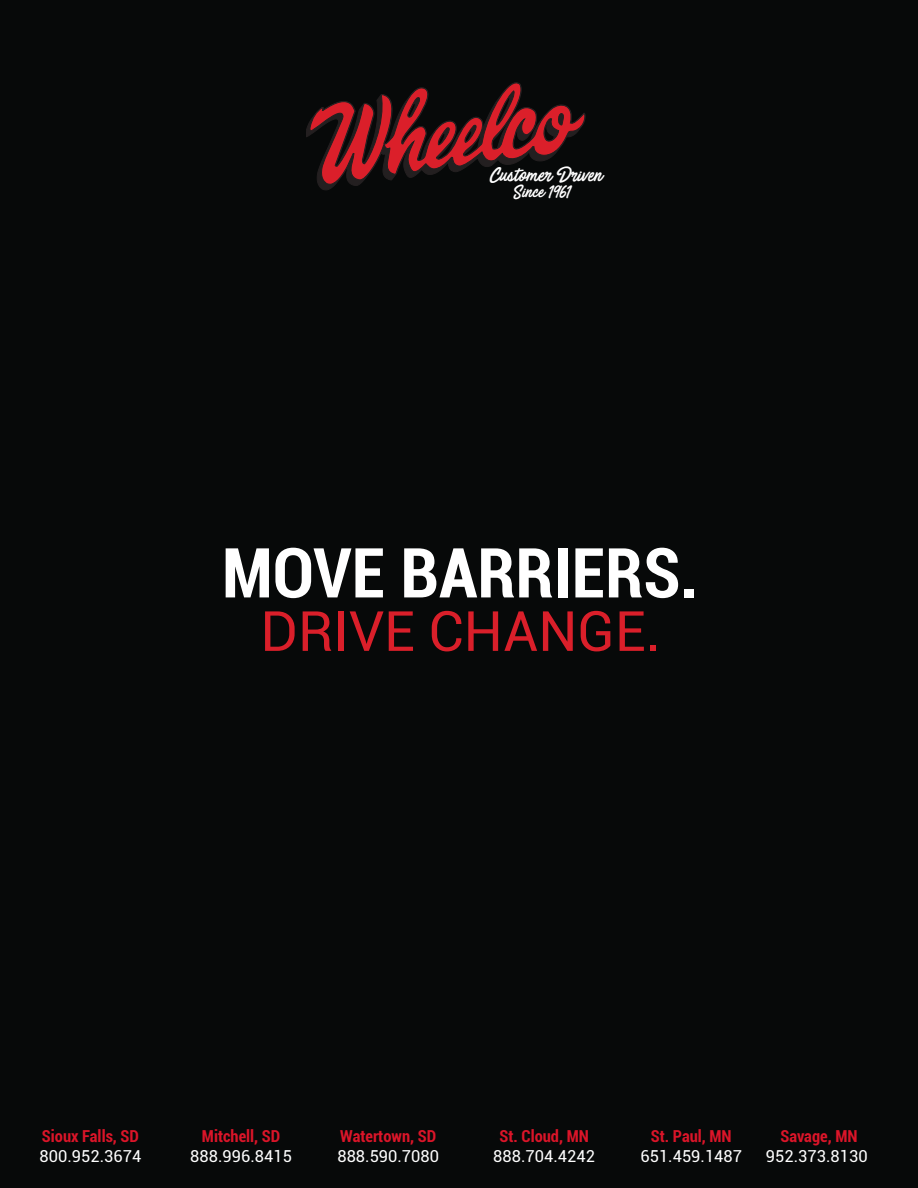
<style>
.page{position:relative;width:918px;height:1188px;background:#070909}
.page>*{position:absolute;margin:0;border:0;box-sizing:border-box;transform-origin:0 0}
.t1{font:700 condensed 69px "Roboto";color:#fff}
.t2{font:55.5px "Roboto";color:#da1f2a}
.t3{font:18.3px "Painted Paradise";color:#fff}
.t4{font:16.5px "Roboto";color:#fff}
.t5{font:700 condensed 16.5px "Roboto";color:#db1529}
.t6{font:16.05px "Painted Paradise";color:#fff}
</style>
<div class="page">
<svg style="left:307px;top:83px;width:278px;height:107px"></svg>
<p class="t3" style="left:491px;top:165px;width:113px">Customer Driven</p>
<p class="t6" style="left:514px;top:184px;width:59px">Since 1961</p>
<h1 class="t1" style="left:222px;top:525px;width:478px">MOVE BARRIERS.</h1>
<h2 class="t2" style="left:260px;top:592px;width:402px">DRIVE CHANGE.</h2>
<p class="t5" style="left:42px;top:1124px;width:98px">Sioux Falls, SD</p>
<p class="t4" style="left:40px;top:1144px;width:103px">800.952.3674</p>
<p class="t5" style="left:202px;top:1124px;width:80px">Mitchell, SD</p>
<p class="t4" style="left:190px;top:1144px;width:103px">888.996.8415</p>
<p class="t5" style="left:340px;top:1124px;width:97px">Watertown, SD</p>
<p class="t4" style="left:337px;top:1144px;width:103px">888.590.7080</p>
<p class="t5" style="left:499px;top:1124px;width:91px">St. Cloud, MN</p>
<p class="t4" style="left:493px;top:1144px;width:103px">888.704.4242</p>
<p class="t5" style="left:651px;top:1124px;width:82px">St. Paul, MN</p>
<p class="t4" style="left:640px;top:1144px;width:103px">651.459.1487</p>
<p class="t5" style="left:781px;top:1124px;width:79px">Savage, MN</p>
<p class="t4" style="left:766px;top:1144px;width:103px">952.373.8130</p>
</div>
